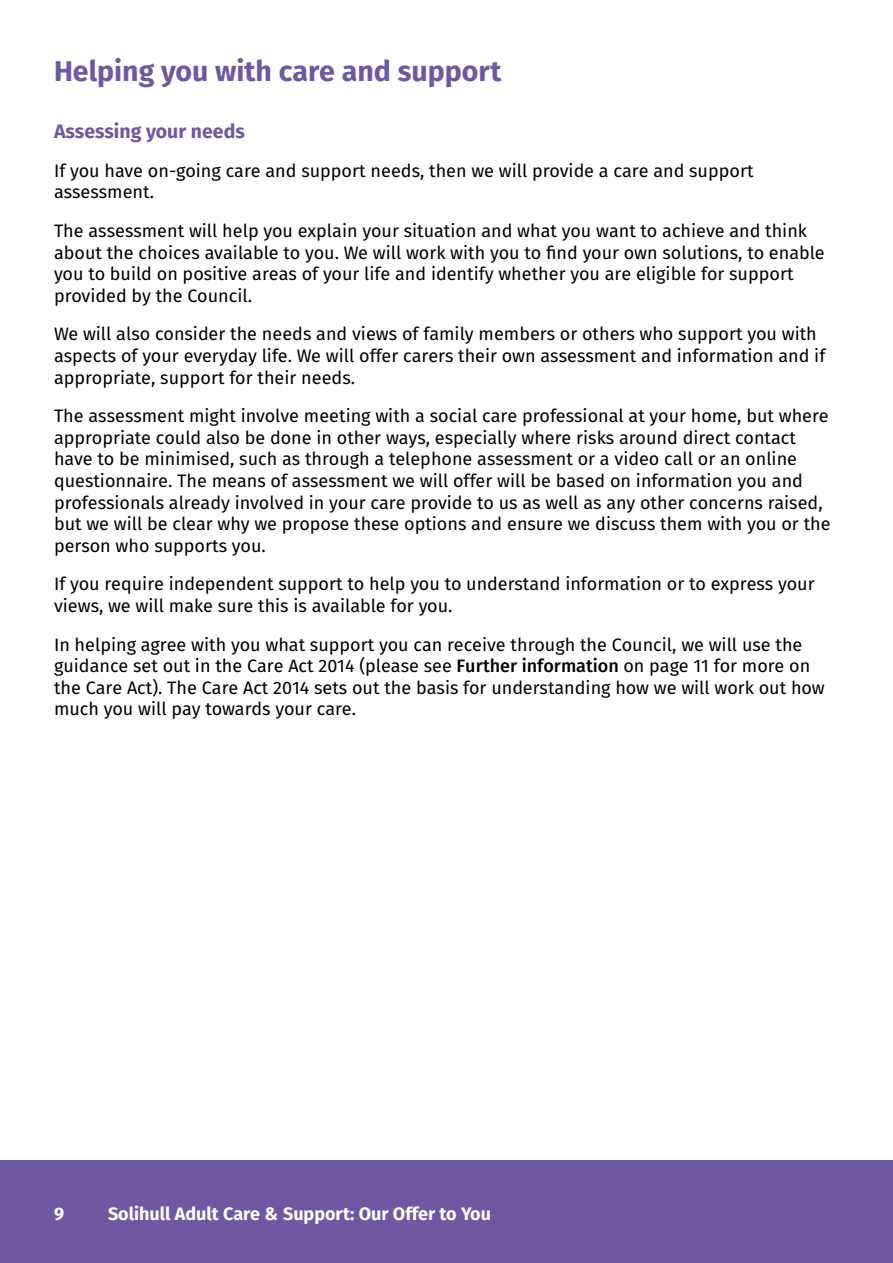
<style>
.page{position:relative;width:893px;height:1263px;background:#fff}
.page>*{position:absolute;margin:0;border:0;box-sizing:border-box;transform-origin:0 0}
.t1{font:700 28.5px "Fira Sans";color:#6f58a2}
.t2{font:700 19.5px "Fira Sans";color:#6f58a2}
.t3{font:18px/21.6px "Fira Sans";color:#000}
.t4{font:700 18px "Fira Sans";color:#fff}
.s1{font-weight:500}
</style>
<div class="page">
<div style="left:0;top:1160px;width:893px;height:103px;background:#6f58a2"></div>
<h1 class="t1" style="left:54px;top:51px;width:449px">Helping you with care and support</h1>
<p class="t2" style="left:54px;top:118px;width:192px">Assessing your needs</p>
<p class="t3" style="left:54px;top:160px;width:701px">If you have on-going care and support needs, then we will provide a care and support assessment.</p>
<p class="t3" style="left:54px;top:220px;width:772px">The assessment will help you explain your situation and what you want to achieve and think about the choices available to you. We will work with you to find your own solutions, to enable you to build on positive areas of your life and identify whether you are eligible for support provided by the Council.</p>
<p class="t3" style="left:54px;top:323px;width:773px">We will also consider the needs and views of family members or others who support you with aspects of your everyday life. We will offer carers their own assessment and information and if appropriate, support for their needs.</p>
<p class="t3" style="left:54px;top:405px;width:778px">The assessment might involve meeting with a social care professional at your home, but where appropriate could also be done in other ways, especially where risks around direct contact have to be minimised, such as through a telephone assessment or a video call or an online questionnaire. The means of assessment we will offer will be based on information you and professionals already involved in your care provide to us as well as any other concerns raised, but we will be clear why we propose these options and ensure we discuss them with you or the person who supports you.</p>
<p class="t3" style="left:54px;top:573px;width:762px">If you require independent support to help you to understand information or to express your views, we will make sure this is available for you.</p>
<p class="t3" style="left:54px;top:633px;width:772px">In helping agree with you what support you can receive through the Council, we will use the guidance set out in the Care Act 2014 (please see <span class="s1">Further information</span> on page 11 for more on the Care Act). The Care Act 2014 sets out the basis for understanding how we will work out how much you will pay towards your care.</p>
<p class="t4" style="left:54px;top:1201px;width:12px">9</p>
<p class="t4" style="left:108px;top:1201px;width:385px">Solihull Adult Care &amp; Support: Our Offer to You</p>
</div>
